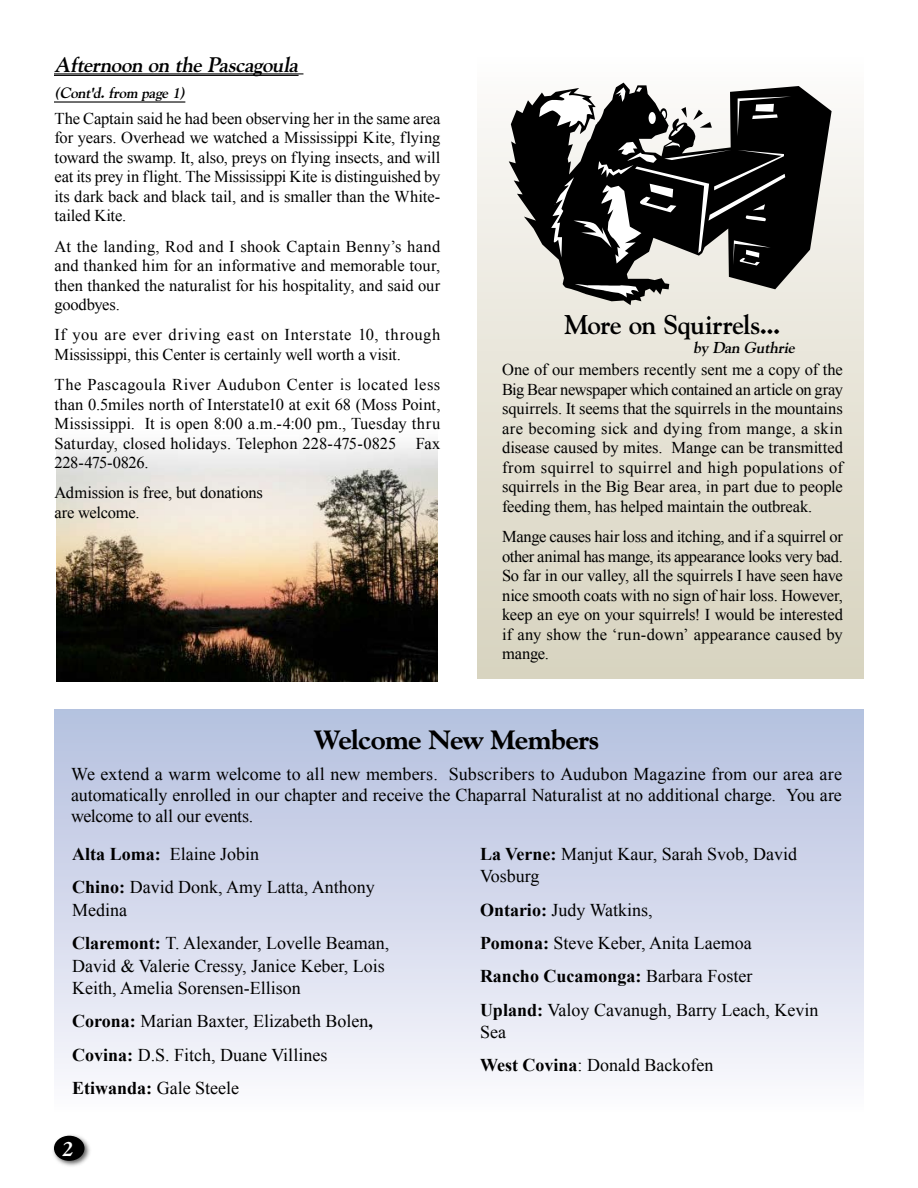
<style>
.page{position:relative;width:918px;height:1188px;background:#fff}
.page>*{position:absolute;margin:0;border:0;box-sizing:border-box;transform-origin:0 0}
.t1{font:700 27px "Goudy";letter-spacing:-.03em;color:#000}
.t2{font:800 27px "Goudy";letter-spacing:-.025em;color:#000}
.t3{font:italic 700 21px "Goudy";color:#000}
.t4{font:italic 700 21px "Goudy";color:#fff}
.t5{font:18px/33.3px "Times New Roman";color:#000}
.t6{font:16.5px/19.5px "Times New Roman";letter-spacing:-.005em;color:#000;text-align:justify}
.t7{font:italic 700 15.75px "Goudy";color:#000}
.t8{font:italic 700 15px "Goudy";color:#000}
.s1{font-weight:700}
</style>
<div class="page">
<img style="left:56px;top:442px;width:381px;height:239px">
<div style="left:478px;top:54px;width:386px;height:624px;background:linear-gradient(to bottom,#fcfbfa,#d7d2bd)"></div>
<div style="left:54px;top:709px;width:810px;height:404px;background:linear-gradient(to bottom,#b3bfde,#faf9fd)"></div>
<div style="left:50px;top:1132px;width:42px;height:37px;background:#000;opacity:.65"></div>
<div style="left:55px;top:1136px;width:29px;height:24px;background:#000;border-radius:50%"></div>
<div style="left:54px;top:1136px;width:30px;height:25px;border:2px solid #000;border-radius:50%"></div>
<hr style="left:54px;top:73px;width:249px;height:1px;background:#000">
<hr style="left:54px;top:75px;width:245px;height:1px;background:#000">
<hr style="left:54px;top:101px;width:131px;height:2px;background:#000">
<svg style="left:509px;top:83px;width:323px;height:222px;background:#8f8d89"></svg>
<svg style="left:575px;top:284px;width:64px;height:13px"></svg>
<svg style="left:539px;top:87px;width:252px;height:179px"></svg>
<p class="t3" style="left:54px;top:52px;width:250px">Afternoon on the Pascagoula</p>
<p class="t8" style="left:54px;top:84px;width:136px">(Cont'd.from page 1)</p>
<p class="t6" style="left:55px;top:108px;width:387px">The Captain said he had been observing her in the same area for years. Overhead we watched a Mississippi Kite, flying toward the swamp. It, also, preys on flying insects, and will eat its prey in flight. The Mississippi Kite is distinguished by its dark back and black tail, and is smaller than the White&shy;tailed Kite.</p>
<p class="t6" style="left:55px;top:236px;width:387px">At the landing, Rod and I shook Captain Benny’s hand and thanked him for an informative and memorable tour, then thanked the naturalist for his hospitality, and said our goodbyes.</p>
<p class="t6" style="left:55px;top:325px;width:387px">If you are ever driving east on Interstate 10, through<br>Mississippi, this Center is certainly well worth a visit.</p>
<p class="t6" style="left:55px;top:375px;width:387px">The Pascagoula River Audubon Center is located less than 0.5miles north of Interstate10 at exit 68 (Moss Point, Mississippi. It is open 8:00 a.m.-4:00 pm., Tuesday thru Saturday, closed holidays. Telephon 228-475-0825 Fax 228-475-0826.</p>
<p class="t6" style="left:55px;top:483px;width:210px">Admission is free, but donations are welcome.</p>
<h1 class="t1" style="left:564px;top:309px;width:218px">More on Squirrels...</h1>
<p class="t6" style="left:502px;top:360px;width:342px">One of our members recently sent me a copy of the Big Bear newspaper which contained an article on gray squirrels. It seems that the squirrels in the mountains are becoming sick and dying from mange, a skin disease caused by mites. Mange can be transmitted from squirrel to squirrel and high populations of squirrels in the Big Bear area, in part due to people feeding them, has helped maintain the outbreak.</p>
<p class="t6" style="left:502px;top:527px;width:342px">Mange causes hair loss and itching, and if a squirrel or other animal has mange, its appearance looks very bad.<br>So far in our valley, all the squirrels I have seen have nice smooth coats with no sign of hair loss. However, keep an eye on your squirrels! I would be interested if any show the ‘run-down’ appearance caused by mange.</p>
<p class="t7" style="left:693px;top:338px;width:107px">by Dan Guthrie</p>
<h1 class="t2" style="left:314px;top:724px;width:287px">Welcome New Members</h1>
<p class="t5" style="left:71px;top:764px;width:772px;line-height:21px;text-align:justify">We extend a warm welcome to all new members. Subscribers to Audubon Magazine from our area are automatically enrolled in our chapter and receive the Chaparral Naturalist at no additional charge. You are welcome to all our events.</p>
<p class="t5" style="left:72px;top:837px;width:304px"><span class="s1">Alta Loma:</span> Elaine Jobin<br><span class="s1">Chino:</span> David Donk, Amy Latta, Anthony</p>
<p class="t5" style="left:72px;top:893px;width:319px">Medina<br><span class="s1">Claremont:</span> T. Alexander, Lovelle Beaman,</p>
<p class="t5" style="left:72px;top:954px;width:314px;line-height:22.5px">David &amp; Valerie Cressy, Janice Keber, Lois<br>Keith, Amelia Sorensen-Ellison</p>
<p class="t5" style="left:72px;top:1004px;width:302px"><span class="s1">Corona:</span> Marian Baxter, Elizabeth Bolen<span class="s1">,<br>Covina:</span> D.S. Fitch, Duane Villines<br><span class="s1">Etiwanda:</span> Gale Steele</p>
<p class="t4" style="left:63px;top:1135px;width:13px">2</p>
<p class="t5" style="left:480px;top:842px;width:319px;line-height:22.5px"><span class="s1">La Verne:</span> Manjut Kaur, Sarah Svob, David<br>Vosburg</p>
<p class="t5" style="left:480px;top:893px;width:340px"><span class="s1">Ontario:</span> Judy Watkins,<br><span class="s1">Pomona:</span> Steve Keber, Anita Laemoa<br><span class="s1">Rancho Cucamonga:</span> Barbara Foster <span class="s1">Upland:</span> Valoy Cavanugh, Barry Leach, Kevin</p>
<p class="t5" style="left:480px;top:1015px;width:235px">Sea<br><span class="s1">West Covina</span>: Donald Backofen</p>
</div>
